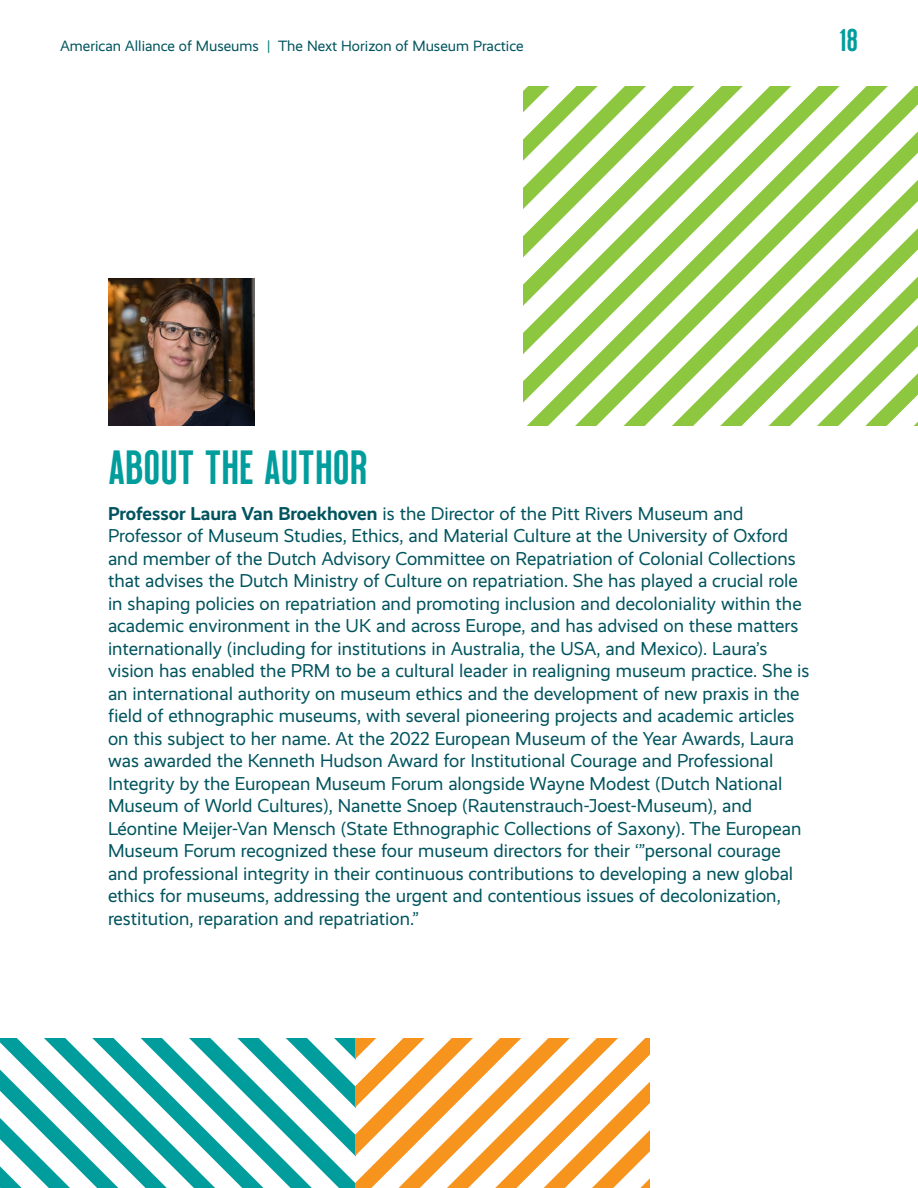
<style>
.page{position:relative;width:918px;height:1188px;background:#fff}
.page>*{position:absolute;margin:0;border:0;box-sizing:border-box;transform-origin:0 0}
.H2_-_Milkstore_32pt_teal{font:48px "Milkstore 02 Clean";color:#009d9c}
.t1{font:31.5px "Milkstore 02 Clean";color:#009d9c}
.Body_-_12_5pt_navy{font:18.75px/22.5px "Realist";color:#01545e}
.t2{font:15px "Realist";color:#01545e}
.s1{color:#007c7a}
.s2{font-weight:700}
</style>
<div class="page">
<svg style="left:524px;top:301px;width:394px;height:124px"></svg>
<svg style="left:524px;top:204px;width:394px;height:97px"></svg>
<svg style="left:524px;top:86px;width:394px;height:118px"></svg>
<svg style="left:0;top:1038px;width:355px;height:150px"></svg>
<img style="left:108px;top:278px;width:147px;height:147px">
<svg style="left:355px;top:1038px;width:295px;height:150px"></svg>
<p class="t2" style="left:60px;top:38px;width:465px">American Alliance of Museums <span class="s1">|</span> The Next Horizon of Museum Practice</p>
<h2 class="t1" style="left:839px;top:23px;width:20px">18</h2>
<h2 class="H2_-_Milkstore_32pt_teal" style="left:108px;top:441px;width:261px">ABOUT THE AUTHOR</h2>
<p class="Body_-_12_5pt_navy" style="left:108px;top:502px;width:703px"><span class="s2">Professor Laura Van Broekhoven</span> is the Director of the Pitt Rivers Museum and Professor of Museum Studies, Ethics, and Material Culture at the University of Oxford and member of the Dutch Advisory Committee on Repatriation of Colonial Collections that advises the Dutch Ministry of Culture on repatriation. She has played a crucial role in shaping policies on repatriation and promoting inclusion and decoloniality within the academic environment in the UK and across Europe, and has advised on these matters internationally (including for institutions in Australia, the USA, and Mexico). Laura’s vision has enabled the PRM to be a cultural leader in realigning museum practice. She is an international authority on museum ethics and the development of new praxis in the field of ethnographic museums, with several pioneering projects and academic articles on this subject to her name. At the 2022 European Museum of the Year Awards, Laura was awarded the Kenneth Hudson Award for Institutional Courage and Professional Integrity by the European Museum Forum alongside Wayne Modest (Dutch National Museum of World Cultures), Nanette Snoep (Rautenstrauch-Joest-Museum), and Léontine Meijer-Van Mensch (State Ethnographic Collections of Saxony). The European Museum Forum recognized these four museum directors for their ‘”personal courage and professional integrity in their continuous contributions to developing a new global ethics for museums, addressing the urgent and contentious issues of decolonization, restitution, reparation and repatriation.”</p>
</div>
